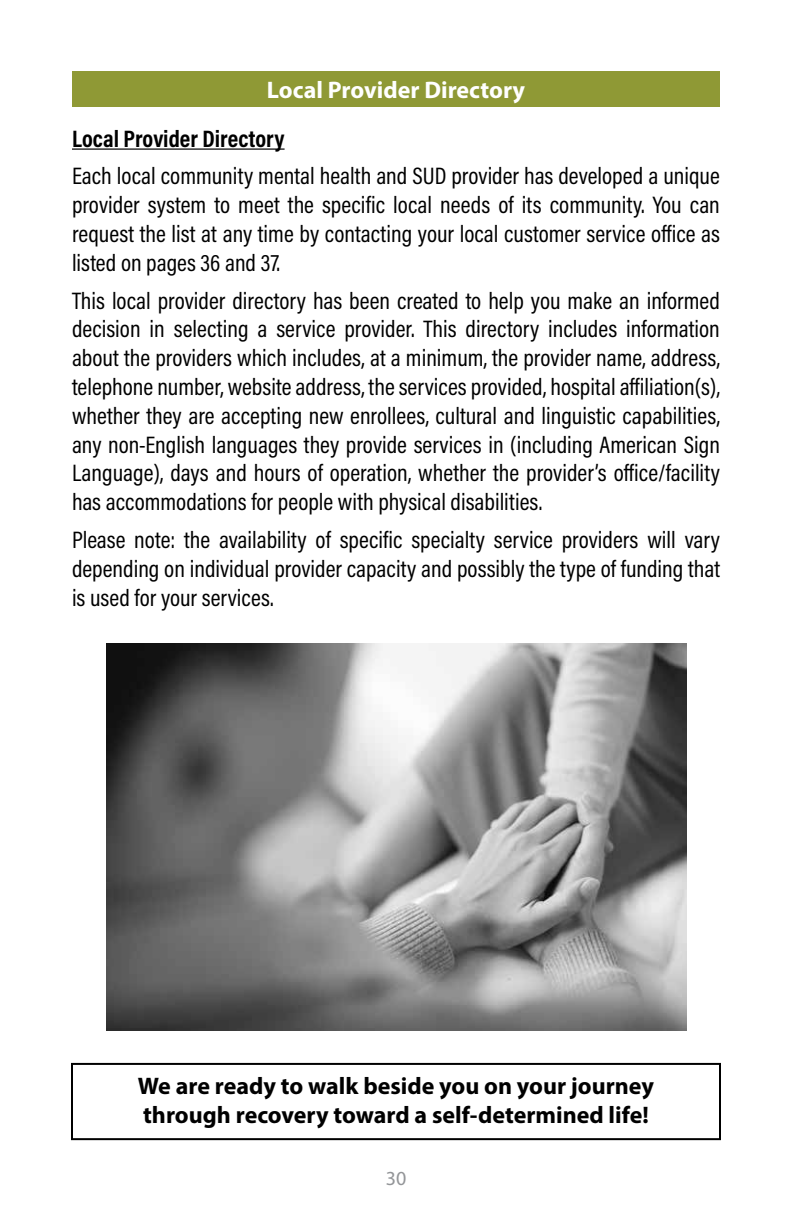
<style>
.page{position:relative;width:792px;height:1224px;background:#fff}
.page>*{position:absolute;margin:0;border:0;box-sizing:border-box;transform-origin:0 0}
.t1{font:24px/28.8px "Acumin Pro Cond";color:#000;text-align:justify}
.t2{font:700 24px/28.8px "Myriad Pro";color:#000}
.t3{font:700 24px "Myriad Pro";color:#fff}
.t4{font:700 24px "Acumin Pro Cond";color:#000}
.t5{font:20px "Myriad Pro";color:#939598}
</style>
<div class="page">
<div style="left:72px;top:71px;width:648px;height:36px;background:#8f9935"></div>
<hr style="left:72px;top:148px;width:213px;height:2px;background:#000">
<div style="left:71px;top:1063px;width:650px;height:77px;border:2px solid #000"></div>
<img style="left:106px;top:644px;width:581px;height:386px">
<p class="t3" style="left:267px;top:74px;width:260px">Local Provider Directory</p>
<p class="t4" style="left:72px;top:123px;width:214px">Local Provider Directory</p>
<p class="t1" style="left:72px;top:161px;width:650px">Each local community mental health and SUD provider has developed a unique provider system to meet the specific local needs of its community. You can request the list at any time by contacting your local customer service office as listed on pages 36 and 37.</p>
<p class="t1" style="left:72px;top:286px;width:650px">This local provider directory has been created to help you make an informed decision in selecting a service provider. This directory includes information about the providers which includes, at a minimum, the provider name, address, telephone number, website address, the services provided, hospital affiliation(s), whether they are accepting new enrollees, cultural and linguistic capabilities, any non-English languages they provide services in (including American Sign Language), days and hours of operation, whether the provider’s office/facility has accommodations for people with physical disabilities.</p>
<p class="t1" style="left:72px;top:525px;width:650px">Please note: the availability of specific specialty service providers will vary depending on individual provider capacity and possibly the type of funding that is used for your services.</p>
<p class="t2" style="left:138px;top:1071px;width:518px">We are ready to walk beside you on your journey through recovery toward a self-determined life!</p>
<p class="t5" style="left:386px;top:1166px;width:22px">30</p>
</div>
